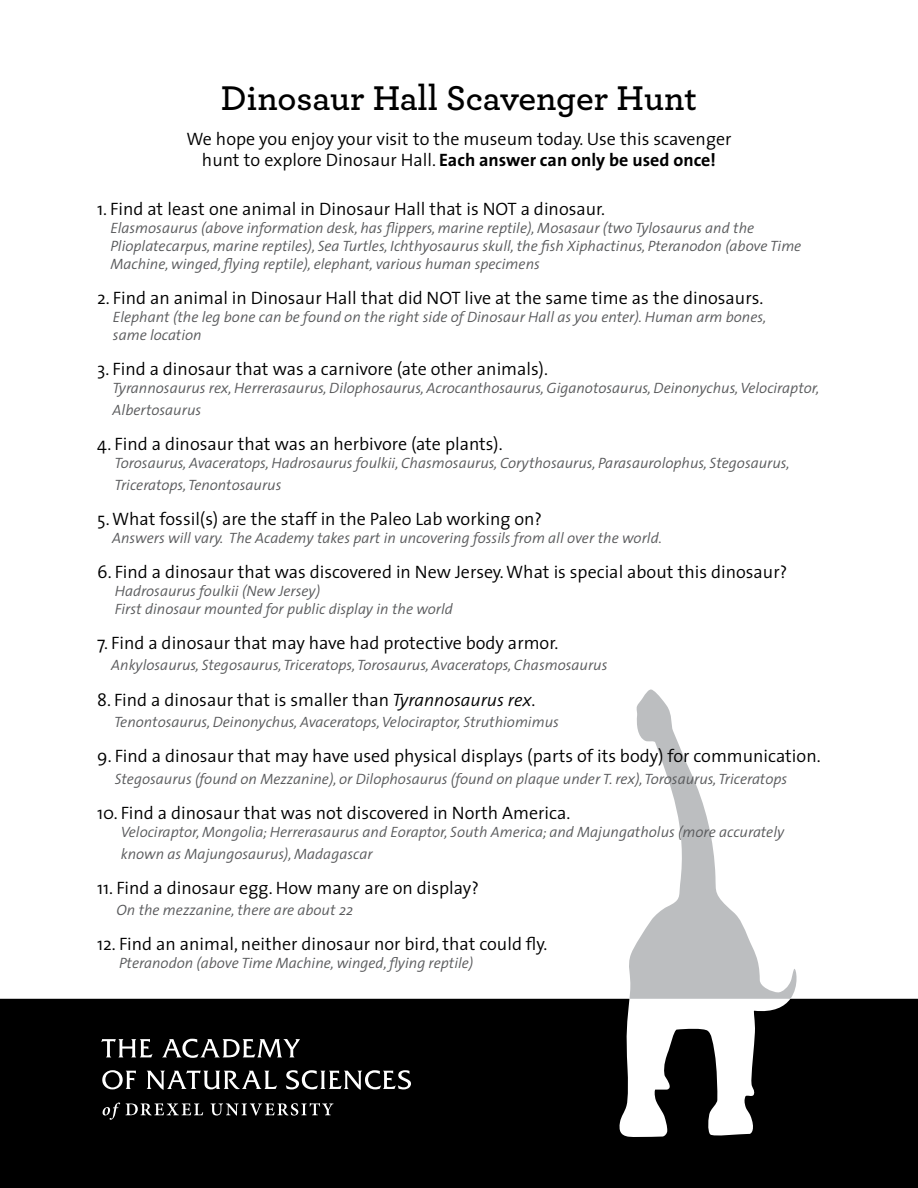
<style>
.page{position:relative;width:918px;height:1188px;background:#fff}
.page>*{position:absolute;margin:0;border:0;box-sizing:border-box;transform-origin:0 0}
.t1{font:600 36px "Archer";color:#000}
.t2{font:300 18px/21.6px "The Sans";color:#000;text-align:center}
.t3{font:italic 300 15px/18px "The Sans";color:#58595b}
.s1{font-weight:700}
.s2{font-style:italic}
</style>
<div class="page">
<svg style="left:0;top:999px;width:918px;height:189px;background:#131313"></svg>
<svg style="left:626px;top:690px;width:174px;height:309px"></svg>
<svg style="left:103px;top:1103px;width:230px;height:17px;background:#323232"></svg>
<svg style="left:102px;top:1070px;width:309px;height:20px"></svg>
<svg style="left:101px;top:1039px;width:199px;height:19px"></svg>
<h1 class="t1" style="left:221px;top:71px;width:478px">Dinosaur Hall Scavenger Hunt</h1>
<p class="t2" style="left:187px;top:127px;width:546px">We hope you enjoy your visit to the museum today. Use this scavenger hunt to explore Dinosaur Hall. <span class="s1">Each answer can only be used once!</span></p>
<p class="t2" style="left:97px;top:198px;width:510px">1. Find at least one animal in Dinosaur Hall that is NOT a dinosaur.</p>
<p class="t3" style="left:110px;top:219px;width:693px">Elasmosaurus (above information desk, has flippers, marine reptile), Mosasaur (two Tylosaurus and the<br>Plioplatecarpus, marine reptiles), Sea Turtles, Ichthyosaurus skull, the fish Xiphactinus, Pteranodon (above Time<br>Machine, winged, flying reptile), elephant, various human specimens</p>
<p class="t2" style="left:97px;top:287px;width:668px">2. Find an animal in Dinosaur Hall that did NOT live at the same time as the dinosaurs.</p>
<p class="t3" style="left:113px;top:308px;width:655px">Elephant (the leg bone can be found on the right side of Dinosaur Hall as you enter). Human arm bones, same location</p>
<p class="t2" style="left:97px;top:358px;width:452px">3. Find a dinosaur that was a carnivore (ate other animals).</p>
<p class="t3" style="left:113px;top:377px;width:708px;line-height:21.6px">Tyrannosaurus rex, Herrerasaurus, Dilophosaurus, Acrocanthosaurus, Giganotosaurus, Deinonychus, Velociraptor,<br>Albertosaurus</p>
<p class="t2" style="left:97px;top:433px;width:407px">4. Find a dinosaur that was an herbivore (ate plants).</p>
<p class="t3" style="left:115px;top:452px;width:676px;line-height:21.6px">Torosaurus, Avaceratops, Hadrosaurus foulkii, Chasmosaurus, Corythosaurus, Parasaurolophus, Stegosaurus,<br>Triceratops, Tenontosaurus</p>
<p class="t2" style="left:97px;top:507px;width:446px">5. What fossil(s) are the staff in the Paleo Lab working on?</p>
<p class="t3" style="left:112px;top:528px;width:551px">Answers will vary. The Academy takes part in uncovering fossils from all over the world.</p>
<p class="t2" style="left:97px;top:560px;width:692px">6. Find a dinosaur that was discovered in New Jersey. What is special about this dinosaur?</p>
<p class="t3" style="left:115px;top:581px;width:340px">Hadrosaurus foulkii (New Jersey)<br>First dinosaur mounted for public display in the world</p>
<p class="t2" style="left:97px;top:631px;width:463px">7. Find a dinosaur that may have had protective body armor.</p>
<p class="t3" style="left:111px;top:656px;width:498px">Ankylosaurus, Stegosaurus, Triceratops, Torosaurus, Avaceratops, Chasmosaurus</p>
<p class="t2" style="left:97px;top:688px;width:440px">8. Find a dinosaur that is smaller than <span class="s2">Tyrannosaurus rex</span>.</p>
<p class="t3" style="left:114px;top:713px;width:446px">Tenontosaurus, Deinonychus, Avaceratops, Velociraptor, Struthiomimus</p>
<p class="t2" style="left:97px;top:745px;width:725px">9. Find a dinosaur that may have used physical displays (parts of its body) for communication.</p>
<p class="t3" style="left:115px;top:769px;width:674px">Stegosaurus (found on Mezzanine), or Dilophosaurus (found on plaque under T. rex), Torosaurus, Triceratops</p>
<p class="t2" style="left:97px;top:802px;width:475px">10. Find a dinosaur that was not discovered in North America.</p>
<p class="t3" style="left:121px;top:821px;width:665px;line-height:21.6px">Velociraptor, Mongolia; Herrerasaurus and Eoraptor, South America; and Majungatholus (more accurately known as Majungosaurus), Madagascar</p>
<p class="t2" style="left:97px;top:876px;width:383px">11. Find a dinosaur egg. How many are on display?</p>
<p class="t3" style="left:116px;top:901px;width:238px">On the mezzanine, there are about 22</p>
<p class="t2" style="left:97px;top:933px;width:452px">12. Find an animal, neither dinosaur nor bird, that could fly.</p>
<p class="t3" style="left:119px;top:954px;width:356px">Pteranodon (above Time Machine, winged, flying reptile)</p>
</div>
